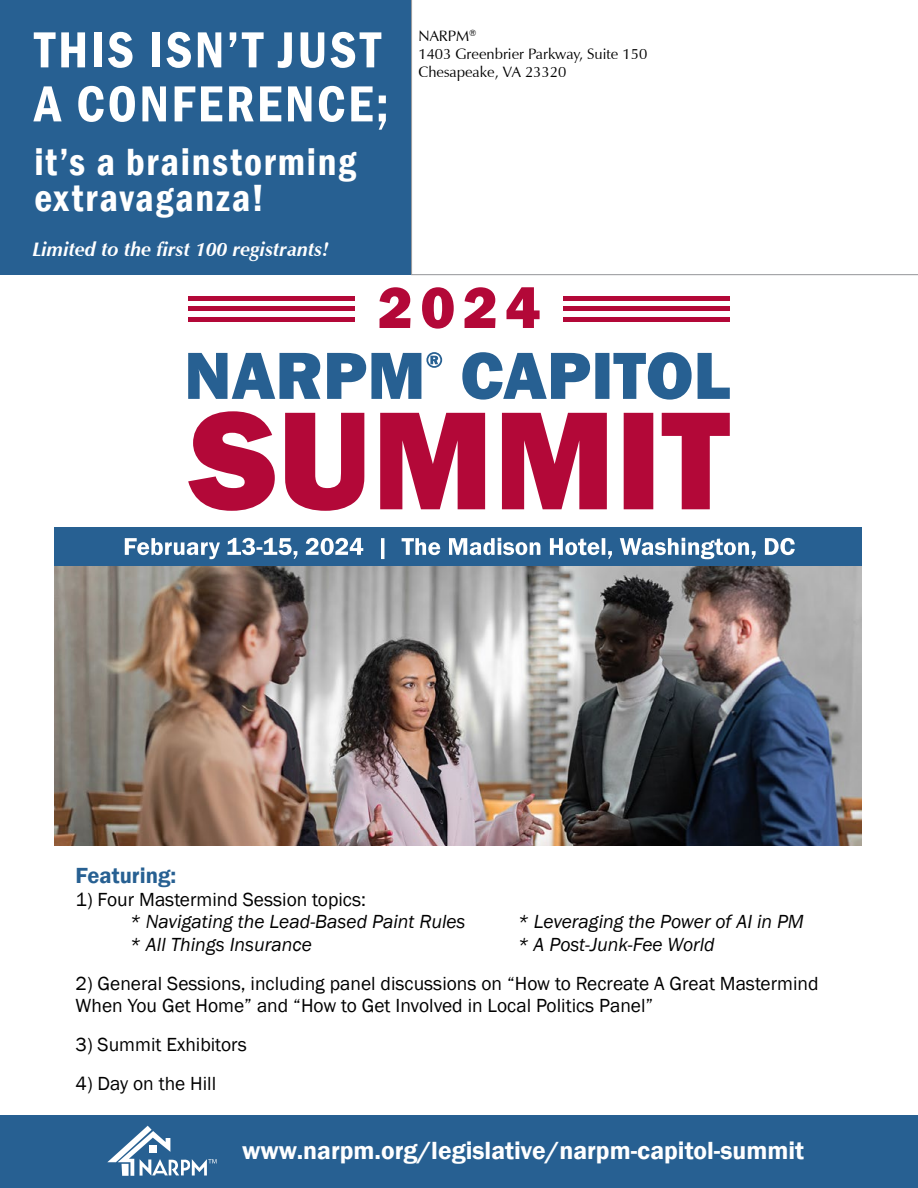
<style>
.page{position:relative;width:918px;height:1188px;background:#fff}
.page>*{position:absolute;margin:0;border:0;box-sizing:border-box;transform-origin:0 0}
.t1{font:600 condensed 52.5px/54px "Franklin Gothic";letter-spacing:.045em;color:#fff}
.t2{font:600 condensed 39px/36px "Franklin Gothic";letter-spacing:.045em;color:#fff}
.t3{font:600 25.5px "Franklin Gothic";color:#fff}
.t4{font:600 22.5px "Franklin Gothic";color:#276092}
.t5{font:19.5px/22.5px "Franklin Gothic";color:#000}
.t6{font:italic 19.5px "Franklin Gothic";color:#000}
.t7{font:italic 700 19.5px "Zapf Humanist 601 BT";color:#fff}
.t8{font:15px/18px "Zapf Humanist 601 BT";color:#000}
</style>
<div class="page">
<div style="left:0;top:0;width:764px;height:274px;background:#276092"></div>
<div style="left:411px;top:0;width:507px;height:275px;background:#fff"></div>
<svg style="left:188px;top:352px;width:542px;height:48px"></svg>
<div style="left:54px;top:528px;width:808px;height:39px;background:#276092"></div>
<svg style="left:188px;top:411px;width:542px;height:100px;fill:#b30838"></svg>
<svg style="left:380px;top:287px;width:160px;height:42px"></svg>
<img style="left:54px;top:567px;width:808px;height:279px">
<div style="left:189px;top:296px;width:166px;height:5px;background:#b30838"></div>
<div style="left:563px;top:296px;width:167px;height:5px;background:#b30838"></div>
<div style="left:189px;top:306px;width:166px;height:5px;background:#b30838"></div>
<div style="left:563px;top:306px;width:167px;height:5px;background:#b30838"></div>
<hr style="left:189px;top:317px;width:166px;height:4px;background:#b30838">
<hr style="left:563px;top:317px;width:167px;height:4px;background:#b30838">
<svg style="left:125px;top:538px;width:670px;height:21px"></svg>
<div style="left:0;top:1116px;width:918px;height:72px;background:#276092"></div>
<svg style="left:107px;top:1126px;width:110px;height:50px"></svg>
<h1 class="t1" style="left:34px;top:22px;width:356px">THIS ISN’T JUST<br>A CONFERENCE;</h1>
<h2 class="t2" style="left:34px;top:144px;width:323px">it’s a brainstorming extravaganza!</h2>
<p class="t7" style="left:33px;top:238px;width:298px">Limited to the first 100 registrants!</p>
<p class="t8" style="left:419px;top:26px;width:230px">NARPM<sup>®<br></sup>1403 Greenbrier Parkway, Suite 150<br>Chesapeake, VA 23320</p>
<p class="t4" style="left:76px;top:862px;width:102px">Featuring:</p>
<p class="t5" style="left:76px;top:888px;width:292px">1) Four Mastermind Session topics:</p>
<p class="t6" style="left:130px;top:910px;width:337px">* Navigating the Lead-Based Paint Rules</p>
<p class="t6" style="left:517px;top:910px;width:288px">* Leveraging the Power of AI in PM</p>
<p class="t6" style="left:130px;top:932px;width:184px">* All Things Insurance</p>
<p class="t6" style="left:517px;top:932px;width:199px">* A Post-Junk-Fee World</p>
<p class="t5" style="left:76px;top:972px;width:745px">2) General Sessions, including panel discussions on “How to Recreate A Great Mastermind<br>When You Get Home” and “How to Get Involved in Local Politics Panel”</p>
<p class="t5" style="left:76px;top:1034px;width:173px">3) Summit Exhibitors</p>
<p class="t5" style="left:76px;top:1073px;width:142px">4) Day on the Hill</p>
<h3 class="t3" style="left:242px;top:1135px;width:563px">www.narpm.org/legislative/narpm-capitol-summit</h3>
</div>
